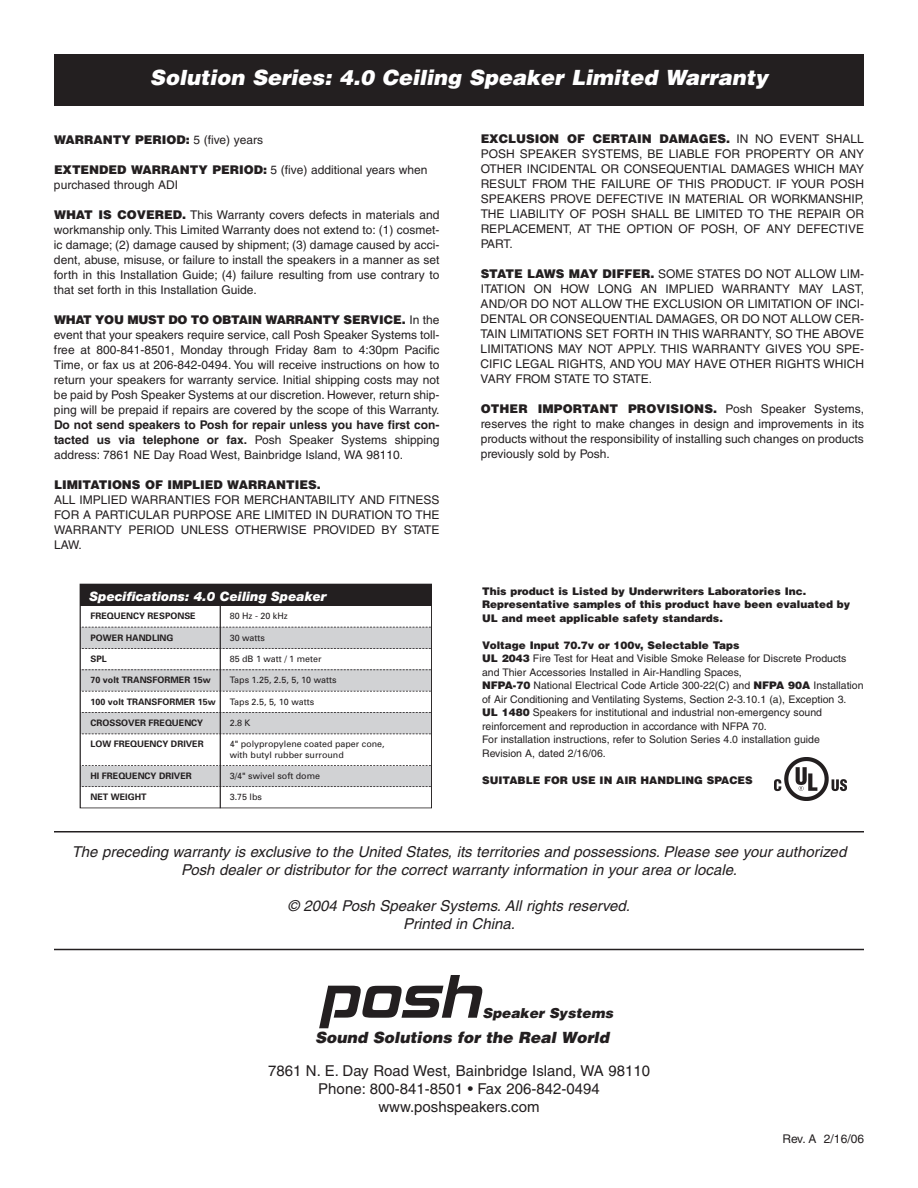
<style>
.page{position:relative;width:918px;height:1188px;background:#fff}
.page>*{position:absolute;margin:0;border:0;box-sizing:border-box;transform-origin:0 0}
.t1{font:italic 900 21px "Helvetica";color:#fff}
.t2{font:italic 900 15.45px "Helvetica";color:#231f20}
.t3{font:italic 15px/18px "Helvetica";color:#231f20;text-align:center}
.t4{font:15px/18px "Helvetica";color:#231f20;text-align:center}
.t5{font:italic 900 13.8px "Helvetica";color:#231f20}
.t6{font:italic 900 13.05px "Helvetica Neue";color:#fff}
.t7{font:12px/15px "Helvetica";color:#231f20;text-align:justify}
.t8{font:700 12px/15px "Helvetica";color:#231f20;text-align:justify}
.t9{font:900 12px "Helvetica";color:#231f20}
.t10{font:10.5px/13.5px "Helvetica";color:#231f20}
.t11{font:900 10.5px/13.5px "Helvetica";color:#231f20}
.t12{font:9px/10.6px "Univers";color:#231f20}
.t13{font:700 9px "Univers";color:#231f20}
.s1{font-weight:400}
.s2{font-weight:900}
</style>
<div class="page">
<div style="left:54px;top:54px;width:810px;height:51px;background:#231f20"></div>
<svg style="left:319px;top:975px;width:163px;height:53px"></svg>
<hr style="left:54px;top:949px;width:810px;height:1px;background:#231f20">
<hr style="left:54px;top:831px;width:810px;height:1px;background:#231f20">
<img style="left:775px;top:757px;width:71px;height:44px">
<div style="left:80px;top:766px;width:352px;height:21px;background:#d1d2d4"></div>
<div style="left:80px;top:713px;width:352px;height:21px;background:#d1d2d4"></div>
<div style="left:80px;top:670px;width:352px;height:21px;background:#d1d2d4"></div>
<div style="left:80px;top:584px;width:352px;height:22px;background:#231f20"></div>
<div style="left:80px;top:627px;width:352px;height:21px;background:#d1d2d4"></div>
<svg style="left:82px;top:627px;width:348px;height:1px"></svg>
<svg style="left:82px;top:648px;width:348px;height:1px"></svg>
<svg style="left:82px;top:670px;width:348px;height:1px"></svg>
<svg style="left:82px;top:691px;width:348px;height:1px"></svg>
<svg style="left:82px;top:712px;width:348px;height:1px"></svg>
<svg style="left:82px;top:734px;width:348px;height:1px"></svg>
<svg style="left:82px;top:765px;width:348px;height:1px"></svg>
<svg style="left:82px;top:786px;width:348px;height:1px"></svg>
<hr style="left:220px;top:605px;width:1px;height:203px;background:#231f20">
<div style="left:80px;top:584px;width:352px;height:224px;border:1px solid #231f20"></div>
<h1 class="t1" style="left:150px;top:66px;width:620px">Solution Series: 4.0 Ceiling Speaker Limited Warranty</h1>
<p class="t9" style="left:54px;top:132px;width:211px">WARRANTY PERIOD: <span class="s1">5 (five) years</span></p>
<p class="t7" style="left:54px;top:163px;width:375px"><span class="s2">EXTENDED WARRANTY PERIOD:</span> 5 (five) additional years when purchased through ADI</p>
<p class="t7" style="left:54px;top:208px;width:387px"><span class="s2">WHAT IS COVERED.</span> This Warranty covers defects in materials and workmanship only. This Limited Warranty does not extend to: (1) cosmet&shy;ic damage; (2) damage caused by shipment; (3) damage caused by acci&shy;dent, abuse, misuse, or failure to install the speakers in a manner as set forth in this Installation Guide; (4) failure resulting from use contrary to that set forth in this Installation Guide.</p>
<p class="t7" style="left:54px;top:313px;width:387px"><span class="s2">WHAT YOU MUST DO TO OBTAIN WARRANTY SERVICE.</span> In the event that your speakers require service, call Posh Speaker Systems toll&shy;free at 800-841-8501, Monday through Friday 8am to 4:30pm Pacific Time, or fax us at 206-842-0494. You will receive instructions on how to return your speakers for warranty service. Initial shipping costs may not be paid by Posh Speaker Systems at our discretion. However, return ship&shy;ping will be prepaid if repairs are covered by the scope of this Warranty.</p>
<p class="t8" style="left:54px;top:418px;width:387px">Do not send speakers to Posh for repair unless you have first con&shy;tacted us via telephone or fax. <span class="s1">Posh Speaker Systems shipping address: 7861 NE Day Road West, Bainbridge Island, WA 98110.</span></p>
<p class="t9" style="left:54px;top:477px;width:268px">LIMITATIONS OF IMPLIED WARRANTIES.</p>
<p class="t7" style="left:54px;top:493px;width:387px">ALL IMPLIED WARRANTIES FOR MERCHANTABILITY AND FITNESS FOR A PARTICULAR PURPOSE ARE LIMITED IN DURATION TO THE WARRANTY PERIOD UNLESS OTHERWISE PROVIDED BY STATE LAW.</p>
<p class="t6" style="left:90px;top:591px;width:239px">Specifications: 4.0 Ceiling Speaker</p>
<p class="t13" style="left:91px;top:613px;width:107px">FREQUENCY RESPONSE</p>
<p class="t12" style="left:230px;top:612px;width:60px">80 Hz - 20 kHz</p>
<p class="t13" style="left:91px;top:634px;width:84px">POWER HANDLING</p>
<p class="t12" style="left:230px;top:633px;width:37px">30 watts</p>
<p class="t13" style="left:91px;top:655px;width:18px">SPL</p>
<p class="t12" style="left:230px;top:654px;width:93px">85 dB 1 watt / 1 meter</p>
<p class="t13" style="left:91px;top:677px;width:122px">70 volt TRANSFORMER 15w</p>
<p class="t12" style="left:230px;top:676px;width:108px">Taps 1.25, 2.5, 5, 10 watts</p>
<p class="t13" style="left:91px;top:698px;width:127px">100 volt TRANSFORMER 15w</p>
<p class="t12" style="left:230px;top:697px;width:86px">Taps 2.5, 5, 10 watts</p>
<p class="t13" style="left:91px;top:719px;width:114px">CROSSOVER FREQUENCY</p>
<p class="t12" style="left:230px;top:718px;width:22px">2.8 K</p>
<p class="t13" style="left:91px;top:741px;width:115px">LOW FREQUENCY DRIVER</p>
<p class="t12" style="left:230px;top:740px;width:156px">4" polypropylene coated paper cone, with butyl rubber surround</p>
<p class="t13" style="left:91px;top:773px;width:103px">HI FREQUENCY DRIVER</p>
<p class="t12" style="left:230px;top:771px;width:92px">3/4" swivel soft dome</p>
<p class="t13" style="left:91px;top:794px;width:58px">NET WEIGHT</p>
<p class="t12" style="left:230px;top:793px;width:34px">3.75 lbs</p>
<p class="t7" style="left:481px;top:132px;width:385px"><span class="s2">EXCLUSION OF CERTAIN DAMAGES.</span> IN NO EVENT SHALL POSH SPEAKER SYSTEMS, BE LIABLE FOR PROPERTY OR ANY OTHER INCIDENTAL OR CONSEQUENTIAL DAMAGES WHICH MAY RESULT FROM THE FAILURE OF THIS PRODUCT. IF YOUR POSH SPEAKERS PROVE DEFECTIVE IN MATERIAL OR WORKMANSHIP, THE LIABILITY OF POSH SHALL BE LIMITED TO THE REPAIR OR REPLACEMENT, AT THE OPTION OF POSH, OF ANY DEFECTIVE PART.</p>
<p class="t7" style="left:481px;top:267px;width:385px"><span class="s2">STATE LAWS MAY DIFFER.</span> SOME STATES DO NOT ALLOW LIM-ITATION ON HOW LONG AN IMPLIED WARRANTY MAY LAST, AND/OR DO NOT ALLOW THE EXCLUSION OR LIMITATION OF INCI-DENTAL OR CONSEQUENTIAL DAMAGES, OR DO NOT ALLOW CER-TAIN LIMITATIONS SET FORTH IN THIS WARRANTY, SO THE ABOVE LIMITATIONS MAY NOT APPLY. THIS WARRANTY GIVES YOU SPE-CIFIC LEGAL RIGHTS, AND YOU MAY HAVE OTHER RIGHTS WHICH VARY FROM STATE TO STATE.</p>
<p class="t7" style="left:481px;top:402px;width:385px"><span class="s2">OTHER IMPORTANT PROVISIONS.</span> Posh Speaker Systems, reserves the right to make changes in design and improvements in its products without the responsibility of installing such changes on products previously sold by Posh.</p>
<p class="t11" style="left:482px;top:584px;width:370px">This product is Listed by Underwriters Laboratories Inc.<br>Representative samples of this product have been evaluated by<br>UL and meet applicable safety standards.</p>
<p class="t10" style="left:482px;top:639px;width:383px"><span class="s2">Voltage Input 70.7v or 100v, Selectable Taps<br>UL 2043</span> Fire Test for Heat and Visible Smoke Release for Discrete Products and Thier Accessories Installed in Air-Handling Spaces,<br><span class="s2">NFPA-70</span> National Electrical Code Article 300-22(C) and <span class="s2">NFPA 90A</span> Installation of Air Conditioning and Ventilating Systems, Section 2-3.10.1 (a), Exception 3.<br><span class="s2">UL 1480</span> Speakers for institutional and industrial non-emergency sound reinforcement and reproduction in accordance with NFPA 70.<br>For installation instructions, refer to Solution Series 4.0 installation guide<br>Revision A, dated 2/16/06.</p>
<p class="t11" style="left:482px;top:773px;width:272px">SUITABLE FOR USE IN AIR HANDLING SPACES</p>
<p class="t3" style="left:72px;top:844px;width:776px">The preceding warranty is exclusive to the United States, its territories and possessions. Please see your authorized<br>Posh dealer or distributor for the correct warranty information in your area or locale.</p>
<p class="t3" style="left:288px;top:898px;width:344px">© 2004 Posh Speaker Systems. All rights reserved.<br>Printed in China.</p>
<p class="t5" style="left:483px;top:1005px;width:132px">Speaker Systems</p>
<p class="t2" style="left:315px;top:1028px;width:297px">Sound Solutions for the Real World</p>
<p class="t4" style="left:268px;top:1063px;width:384px">7861 N. E. Day Road West, Bainbridge Island, WA 98110<br>Phone: 800-841-8501 • Fax 206-842-0494 www.poshspeakers.com</p>
<p class="t7" style="left:782px;top:1132px;width:83px">Rev. A 2/16/06</p>
</div>
